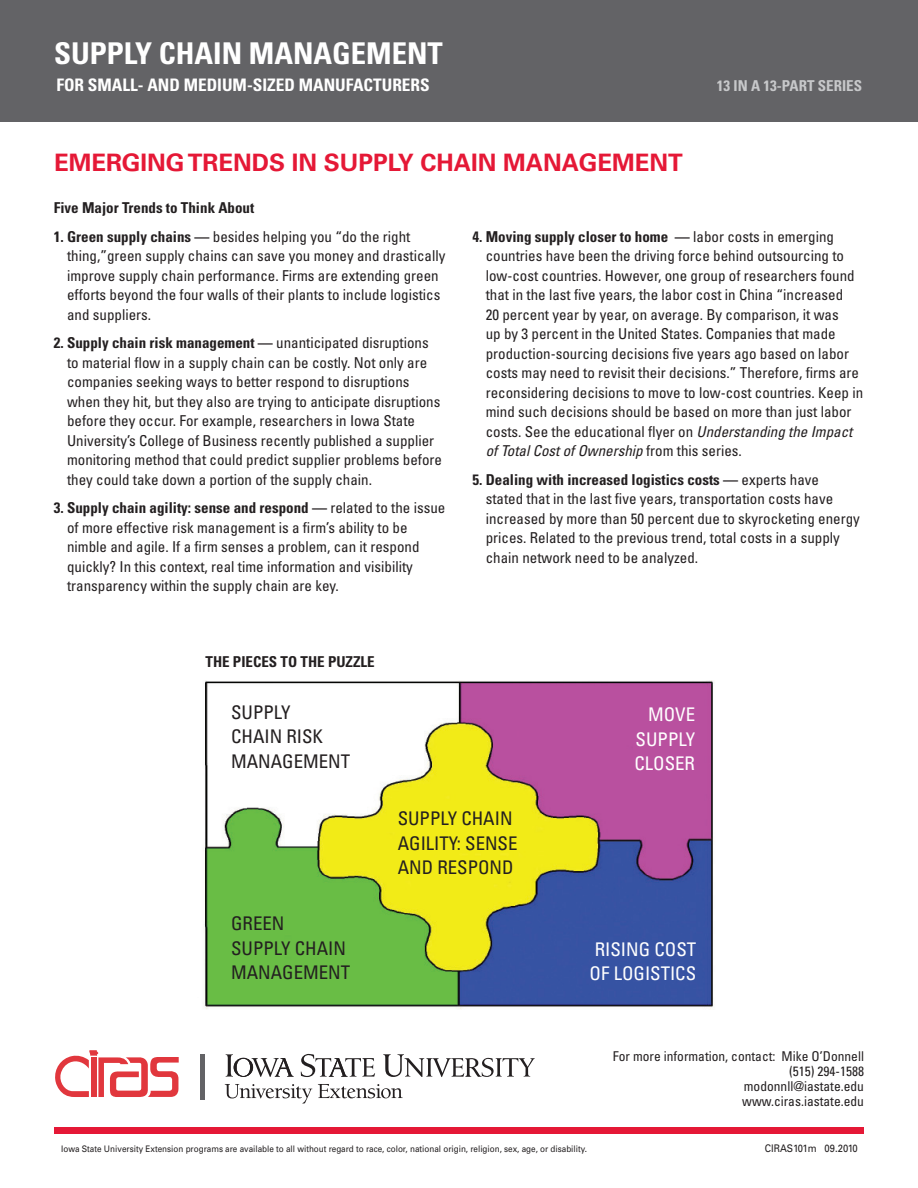
<style>
.page{position:relative;width:918px;height:1188px;background:#fff}
.page>*{position:absolute;margin:0;border:0;box-sizing:border-box;transform-origin:0 0}
.Spacing_8pt{font:700 57px "Berkeley";color:#636366}
.Spacing_8pt-2{font:700 condensed 30px "Univers";color:#fff}
.Spacing_8pt-3{font:700 24px "Univers";color:#e51836}
.Spacing_8pt-4{font:condensed 18.75px/24.5px "Univers";color:#231f20}
.Spacing_8pt-5{font:condensed 18.75px "Univers";color:#fff}
.Spacing_8pt-6{font:700 condensed 17.25px "Univers";color:#fff}
.Spacing_8pt-7{font:condensed 15px "Univers";color:#231f20}
.Spacing_8pt-8{font:700 condensed 15px "Univers";color:#231f20}
.Spacing_8pt-9{font:italic condensed 15px "Univers";color:#231f20}
.Spacing_8pt-10{font:700 condensed 15px "Univers";color:#c7c8ca}
.Spacing_8pt-11{font:condensed 13.5px "Univers";color:#231f20}
.Spacing_8pt-12{font:10.5px "Univers";color:#231f20;scale:.9 1}
.Spacing_8pt-13{font:9px "Univers";color:#231f20;scale:.9 1}
.s1{font-weight:700}
.s2{font-weight:400}
.s3{font-style:italic}
.s4{font-style:normal}
</style>
<div class="page">
<div style="left:0;top:0;width:918px;height:122px;background:#636366"></div>
<div style="left:54px;top:1127px;width:810px;height:7px;background:#e51836"></div>
<svg style="left:225px;top:1084px;width:87px;height:20px"></svg>
<svg style="left:318px;top:1084px;width:85px;height:14px"></svg>
<svg style="left:226px;top:1054px;width:68px;height:23px"></svg>
<svg style="left:301px;top:1054px;width:74px;height:23px"></svg>
<svg style="left:383px;top:1054px;width:152px;height:23px"></svg>
<svg style="left:55px;top:1050px;width:124px;height:47px"></svg>
<img style="left:203px;top:681px;width:511px;height:329px">
<p class="Spacing_8pt-2" style="left:54px;top:35px;width:390px">SUPPLY CHAIN MANAGEMENT</p>
<p class="Spacing_8pt-6" style="left:56px;top:74px;width:375px">FOR SMALL- AND MEDIUM-SIZED MANUFACTURERS</p>
<p class="Spacing_8pt-10" style="left:717px;top:76px;width:147px">13 IN A 13-PART SERIES</p>
<p class="Spacing_8pt-3" style="left:54px;top:148px;width:630px">EMERGING TRENDS IN SUPPLY CHAIN MANAGEMENT</p>
<p class="Spacing_8pt-8" style="left:54px;top:199px;width:202px">Five Major Trends to Think About</p>
<p class="Spacing_8pt-7" style="left:54px;top:227px;width:358px"><span class="s1">1. Green supply chains —</span> besides helping you “do the right</p>
<p class="Spacing_8pt-7" style="left:67px;top:246px;width:380px">thing,”green supply chains can save you money and drastically</p>
<p class="Spacing_8pt-7" style="left:67px;top:266px;width:373px">improve supply chain performance. Firms are extending green</p>
<p class="Spacing_8pt-7" style="left:67px;top:285px;width:375px">efforts beyond the four walls of their plants to include logistics</p>
<p class="Spacing_8pt-7" style="left:67px;top:305px;width:86px">and suppliers.</p>
<p class="Spacing_8pt-8" style="left:54px;top:334px;width:376px">2. Supply chain risk management — <span class="s2">unanticipated disruptions</span></p>
<p class="Spacing_8pt-7" style="left:67px;top:353px;width:362px">to material flow in a supply chain can be costly. Not only are</p>
<p class="Spacing_8pt-7" style="left:67px;top:372px;width:344px">companies seeking ways to better respond to disruptions</p>
<p class="Spacing_8pt-7" style="left:67px;top:392px;width:375px">when they hit, but they also are trying to anticipate disruptions</p>
<p class="Spacing_8pt-7" style="left:67px;top:411px;width:350px">before they occur. For example, researchers in Iowa State</p>
<p class="Spacing_8pt-7" style="left:67px;top:431px;width:369px">University’s College of Business recently published a supplier</p>
<p class="Spacing_8pt-7" style="left:67px;top:450px;width:376px">monitoring method that could predict supplier problems before</p>
<p class="Spacing_8pt-7" style="left:67px;top:470px;width:306px">they could take down a portion of the supply chain.</p>
<p class="Spacing_8pt-8" style="left:54px;top:499px;width:393px">3. Supply chain agility: sense and respond — <span class="s2">related to the issue</span></p>
<p class="Spacing_8pt-7" style="left:67px;top:518px;width:342px">of more effective risk management is a firm’s ability to be</p>
<p class="Spacing_8pt-7" style="left:67px;top:537px;width:354px">nimble and agile. If a firm senses a problem, can it respond</p>
<p class="Spacing_8pt-7" style="left:67px;top:557px;width:347px">quickly? In this context, real time information and visibility</p>
<p class="Spacing_8pt-7" style="left:67px;top:576px;width:273px">transparency within the supply chain are key.</p>
<p class="Spacing_8pt-8" style="left:206px;top:652px;width:171px">THE PIECES TO THE PUZZLE</p>
<p class="Spacing_8pt-8" style="left:472px;top:227px;width:363px">4. Moving supply closer to home — <span class="s2">labor costs in emerging</span></p>
<p class="Spacing_8pt-7" style="left:486px;top:246px;width:360px">countries have been the driving force behind outsourcing to</p>
<p class="Spacing_8pt-7" style="left:486px;top:266px;width:370px">low-cost countries. However, one group of researchers found</p>
<p class="Spacing_8pt-7" style="left:486px;top:285px;width:359px">that in the last five years, the labor cost in China “increased</p>
<p class="Spacing_8pt-7" style="left:486px;top:305px;width:354px">20 percent year by year, on average. By comparison, it was</p>
<p class="Spacing_8pt-7" style="left:486px;top:324px;width:351px">up by 3 percent in the United States. Companies that made</p>
<p class="Spacing_8pt-7" style="left:486px;top:344px;width:365px">production-sourcing decisions five years ago based on labor</p>
<p class="Spacing_8pt-7" style="left:486px;top:363px;width:375px">costs may need to revisit their decisions.” Therefore, firms are</p>
<p class="Spacing_8pt-7" style="left:486px;top:383px;width:379px">reconsidering decisions to move to low-cost countries. Keep in</p>
<p class="Spacing_8pt-7" style="left:486px;top:402px;width:367px">mind such decisions should be based on more than just labor</p>
<p class="Spacing_8pt-7" style="left:486px;top:422px;width:368px">costs. See the educational flyer on <span class="s3">Understanding the Impact</span></p>
<p class="Spacing_8pt-9" style="left:486px;top:441px;width:258px">of Total Cost of Ownership <span class="s4">from this series.</span></p>
<p class="Spacing_8pt-8" style="left:472px;top:470px;width:348px">5. Dealing with increased logistics costs — <span class="s2">experts have</span></p>
<p class="Spacing_8pt-7" style="left:486px;top:489px;width:349px">stated that in the last five years, transportation costs have</p>
<p class="Spacing_8pt-7" style="left:486px;top:509px;width:376px">increased by more than 50 percent due to skyrocketing energy</p>
<p class="Spacing_8pt-7" style="left:486px;top:528px;width:356px">prices. Related to the previous trend, total costs in a supply</p>
<p class="Spacing_8pt-7" style="left:486px;top:548px;width:214px">chain network need to be analyzed.</p>
<p class="Spacing_8pt-4" style="left:231px;top:700px;width:121px">SUPPLY<br>CHAIN RISK<br>MANAGEMENT</p>
<p class="Spacing_8pt-5" style="left:648px;top:703px;width:49px">MOVE</p>
<p class="Spacing_8pt-5" style="left:636px;top:727px;width:61px">SUPPLY</p>
<p class="Spacing_8pt-5" style="left:635px;top:752px;width:62px">CLOSER</p>
<p class="Spacing_8pt-4" style="left:231px;top:911px;width:121px">GREEN<br>SUPPLY CHAIN<br>MANAGEMENT</p>
<p class="Spacing_8pt" style="left:196px;top:1046px;width:14px">|</p>
<p class="Spacing_8pt-4" style="left:398px;top:806px;width:121px">SUPPLY CHAIN<br>AGILITY: SENSE<br>AND RESPOND</p>
<p class="Spacing_8pt-5" style="left:595px;top:938px;width:103px">RISING COST</p>
<p class="Spacing_8pt-5" style="left:590px;top:962px;width:108px">OF LOGISTICS</p>
<p class="Spacing_8pt-11" style="left:613px;top:1048px;width:253px">For more information, contact: Mike O’Donnell</p>
<p class="Spacing_8pt-11" style="left:789px;top:1063px;width:76px">(515) 294-1588</p>
<p class="Spacing_8pt-11" style="left:744px;top:1078px;width:122px">modonnll@iastate.edu</p>
<p class="Spacing_8pt-11" style="left:742px;top:1093px;width:123px">www.ciras.iastate.edu</p>
<p class="Spacing_8pt-13" style="left:61px;top:1143px;width:586px">Iowa State University Extension programs are available to all without regard to race, color, national origin, religion, sex, age, or disability.</p>
<p class="Spacing_8pt-12" style="left:765px;top:1142px;width:105px">CIRAS101m 09.2010</p>
</div>
